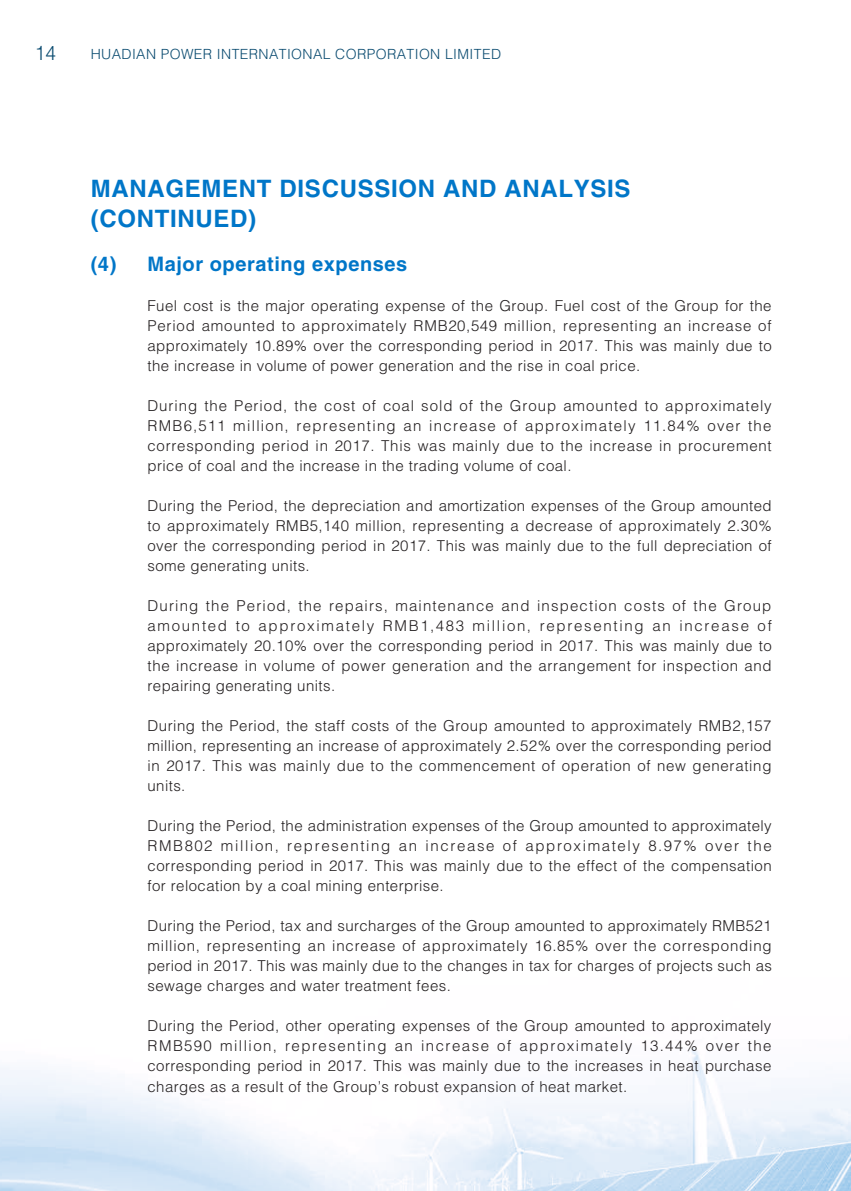
<style>
.page{position:relative;width:851px;height:1191px;background:#fff}
.page>*{position:absolute;margin:0;border:0;box-sizing:border-box;transform-origin:0 0}
.t1{font:700 24px/30px "Helvetica LT Std";letter-spacing:.03em;color:#0076c8}
.t2{font:700 20px "Helvetica LT Std";letter-spacing:.03em;color:#0076c8}
.t3{font:300 20px "Helvetica LT Std";color:#0a4b70;scale:.95 1}
.t4{font:300 15px/20px "Helvetica LT Std";letter-spacing:.03em;color:#231f20;text-align:justify}
.t5{font:300 14px "Helvetica LT Std";letter-spacing:.03em;color:#0a4b70}
</style>
<div class="page">
<img style="left:0;top:1048px;width:851px;height:143px">
<h2 class="t3" style="left:35px;top:40px;width:24px">14</h2>
<p class="t5" style="left:91px;top:45px;width:412px">HUADIAN POWER INTERNATIONAL CORPORATION LIMITED</p>
<h1 class="t1" style="left:91px;top:173px;width:541px">MANAGEMENT DISCUSSION AND ANALYSIS (CONTINUED)</h1>
<h2 class="t2" style="left:91px;top:252px;width:318px">(4) Major operating expenses</h2>
<p class="t4" style="left:147px;top:296px;width:625px">Fuel cost is the major operating expense of the Group. Fuel cost of the Group for the Period amounted to approximately RMB20,549 million, representing an increase of approximately 10.89% over the corresponding period in 2017. This was mainly due to the increase in volume of power generation and the rise in coal price.</p>
<p class="t4" style="left:147px;top:396px;width:625px">During the Period, the cost of coal sold of the Group amounted to approximately RMB6,511 million, representing an increase of approximately 11.84% over the corresponding period in 2017. This was mainly due to the increase in procurement price of coal and the increase in the trading volume of coal.</p>
<p class="t4" style="left:147px;top:496px;width:625px">During the Period, the depreciation and amortization expenses of the Group amounted to approximately RMB5,140 million, representing a decrease of approximately 2.30% over the corresponding period in 2017. This was mainly due to the full depreciation of some generating units.</p>
<p class="t4" style="left:147px;top:596px;width:625px">During the Period, the repairs, maintenance and inspection costs of the Group amounted to approximately RMB1,483 million, representing an increase of approximately 20.10% over the corresponding period in 2017. This was mainly due to the increase in volume of power generation and the arrangement for inspection and repairing generating units.</p>
<p class="t4" style="left:147px;top:716px;width:625px">During the Period, the staff costs of the Group amounted to approximately RMB2,157 million, representing an increase of approximately 2.52% over the corresponding period in 2017. This was mainly due to the commencement of operation of new generating units.</p>
<p class="t4" style="left:147px;top:816px;width:625px">During the Period, the administration expenses of the Group amounted to approximately RMB802 million, representing an increase of approximately 8.97% over the corresponding period in 2017. This was mainly due to the effect of the compensation for relocation by a coal mining enterprise.</p>
<p class="t4" style="left:147px;top:916px;width:626px">During the Period, tax and surcharges of the Group amounted to approximately RMB521 million, representing an increase of approximately 16.85% over the corresponding period in 2017. This was mainly due to the changes in tax for charges of projects such as sewage charges and water treatment fees.</p>
<p class="t4" style="left:147px;top:1016px;width:625px">During the Period, other operating expenses of the Group amounted to approximately RMB590 million, representing an increase of approximately 13.44% over the corresponding period in 2017. This was mainly due to the increases in heat purchase charges as a result of the Group’s robust expansion of heat market.</p>
</div>
